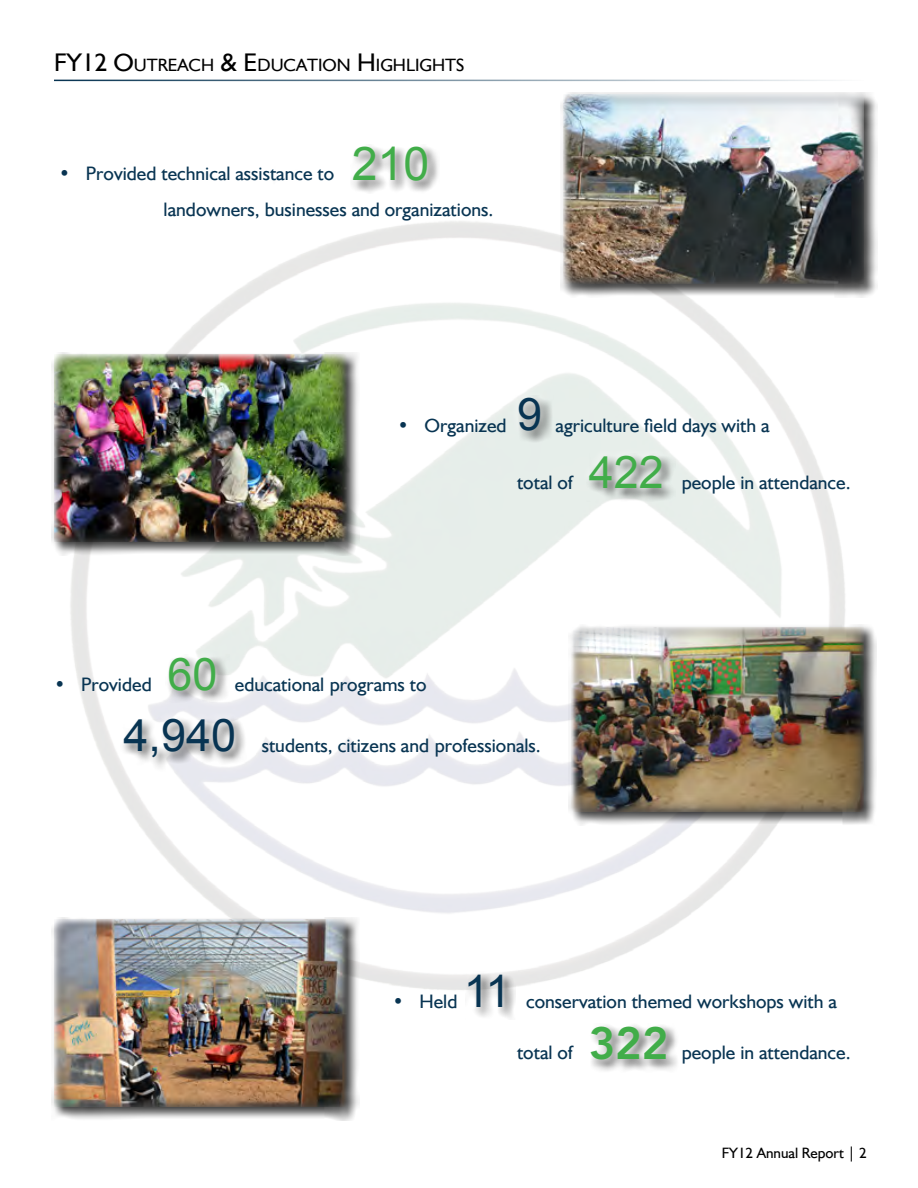
<style>
.page{position:relative;width:918px;height:1188px;background:#fff}
.page>*{position:absolute;margin:0;border:0;box-sizing:border-box;transform-origin:0 0}
.t1{font:46.5px "Arial";color:#41ad49}
.t2{font:45px "Arial";color:#083452}
.t3{font:45px "Arial";color:#41ad49}
.t4{font:800 45px "Avenir";color:#41ad49}
.t5{font:19.5px "Humanist";color:#083452}
.t6{font:17.85px "Humanist";color:#000}
.t7{font:15px "Humanist";color:#000}
.s1{font-size:25.5px}
</style>
<div class="page">
<div style="left:51px;top:352px;width:308px;height:204px;background:#000;opacity:.75"></div>
<img style="left:54px;top:355px;width:292px;height:187px">
<div style="left:569px;top:624px;width:308px;height:202px;background:#000;opacity:.75"></div>
<img style="left:572px;top:627px;width:292px;height:185px">
<div style="left:515px;top:395px;width:38px;height:48px;background:#000;opacity:.75"></div>
<div style="left:509px;top:388px;width:41px;height:51px;background:#fff;opacity:.75"></div>
<div style="left:586px;top:453px;width:90px;height:48px;background:#000;opacity:.75"></div>
<div style="left:580px;top:446px;width:91px;height:51px;background:#fff;opacity:.75"></div>
<div style="left:166px;top:655px;width:64px;height:48px;background:#000;opacity:.75"></div>
<div style="left:160px;top:648px;width:65px;height:50px;background:#fff;opacity:.75"></div>
<div style="left:121px;top:716px;width:127px;height:55px;background:#000;opacity:.75"></div>
<div style="left:115px;top:709px;width:129px;height:57px;background:#fff;opacity:.75"></div>
<hr style="left:54px;top:80px;width:810px;height:1px;background:#083452">
<div style="left:465px;top:972px;width:51px;height:48px;background:#000;opacity:.75"></div>
<div style="left:460px;top:965px;width:51px;height:50px;background:#fff;opacity:.75"></div>
<div style="left:588px;top:1023px;width:91px;height:50px;background:#000;opacity:.75"></div>
<div style="left:582px;top:1018px;width:92px;height:51px;background:#fff;opacity:.75"></div>
<div style="left:350px;top:144px;width:90px;height:49px;background:#000;opacity:.75"></div>
<div style="left:344px;top:138px;width:93px;height:52px;background:#fff;opacity:.75"></div>
<div style="left:51px;top:917px;width:308px;height:204px;background:#000;opacity:.75"></div>
<img style="left:54px;top:920px;width:292px;height:187px">
<div style="left:560px;top:92px;width:318px;height:206px;background:#000;opacity:.75"></div>
<img style="left:563px;top:94px;width:301px;height:190px">
<p class="t6" style="left:54px;top:54px;width:412px"><span class="s1">FY12 O</span>UTREACH <span class="s1">&amp; E</span> DUCATION <span class="s1">H</span> IGHLIGHTS</p>
<h1 class="t1" style="left:352px;top:134px;width:79px">210</h1>
<p class="t5" style="left:164px;top:197px;width:331px">landowners, businesses and organizations.</p>
<p class="t5" style="left:59px;top:161px;width:277px">• Provided technical assistance to</p>
<h2 class="t2" style="left:517px;top:385px;width:27px">9</h2>
<p class="t5" style="left:398px;top:412px;width:111px">• Organized</p>
<p class="t5" style="left:556px;top:412px;width:216px">agriculture field days with a</p>
<h2 class="t3" style="left:589px;top:443px;width:77px">422</h2>
<p class="t5" style="left:517px;top:470px;width:58px">total of</p>
<p class="t5" style="left:682px;top:470px;width:170px">people in attendance.</p>
<h2 class="t3" style="left:167px;top:644px;width:52px">60</h2>
<h2 class="t2" style="left:123px;top:706px;width:114px">4,940</h2>
<p class="t5" style="left:54px;top:672px;width:99px">• Provided</p>
<p class="t5" style="left:235px;top:672px;width:193px">educational programs to</p>
<p class="t5" style="left:262px;top:733px;width:281px">students, citizens and professionals.</p>
<h2 class="t2" style="left:464px;top:961px;width:48px">11</h2>
<p class="t5" style="left:392px;top:989px;width:67px">• Held</p>
<p class="t5" style="left:526px;top:989px;width:312px">conservation themed workshops with a</p>
<p class="t5" style="left:517px;top:1040px;width:58px">total of</p>
<p class="t5" style="left:682px;top:1040px;width:170px">people in attendance.</p>
<h2 class="t4" style="left:589px;top:1017px;width:81px">322</h2>
<p class="t7" style="left:722px;top:1143px;width:146px">FY12 Annual Report | 2</p>
</div>
